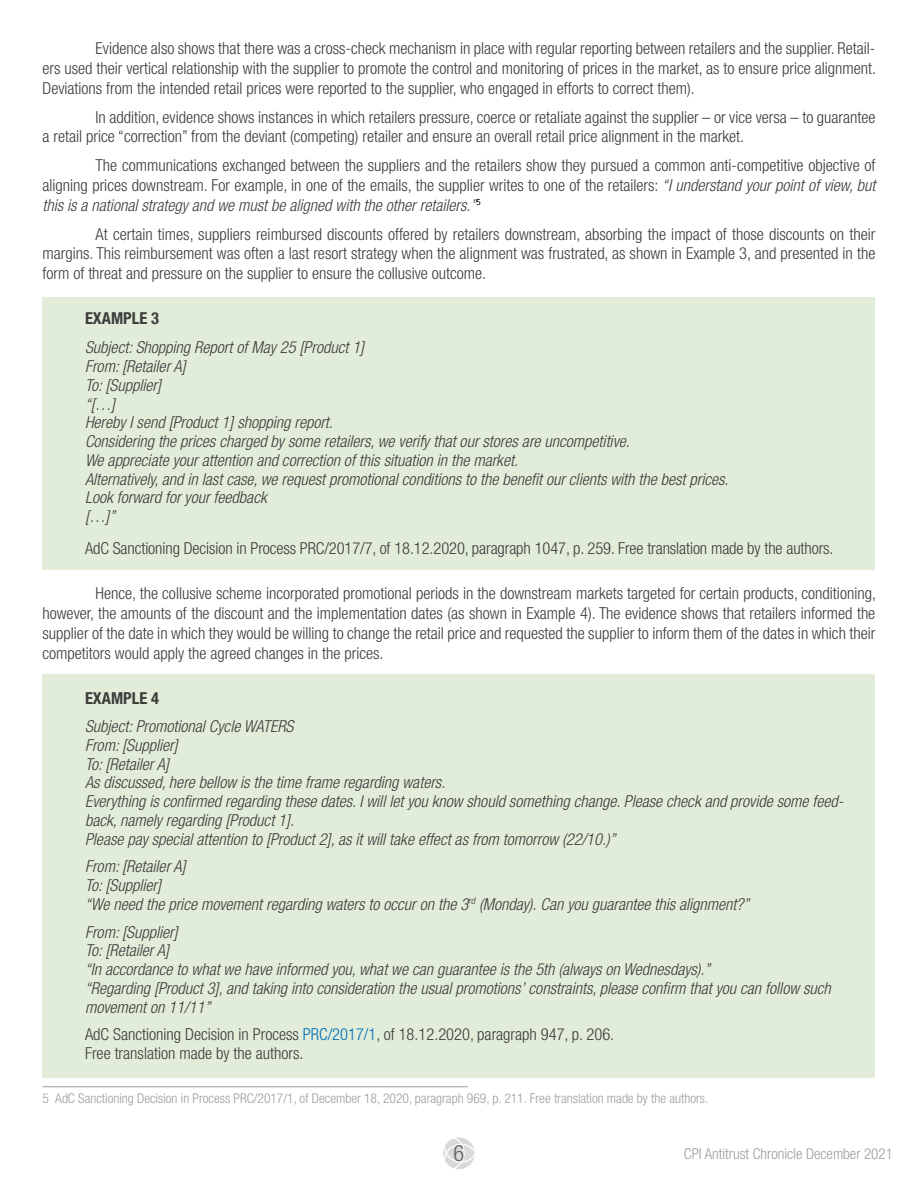
<style>
.page{position:relative;width:918px;height:1188px;background:#fff}
.page>*{position:absolute;margin:0;border:0;box-sizing:border-box;transform-origin:0 0}
.t1{font:300 condensed 22.5px "Helvetica Neue LT Std";color:#646363}
.t2{font:300 condensed 16.5px/19.8px "Helvetica Neue LT Std";color:#3c3c3b;text-align:justify}
.t3{font:italic 300 condensed 16.5px/18.8px "Helvetica Neue LT Std";color:#3c3c3b}
.t4{font:700 condensed 16.5px "Helvetica Neue LT Std";color:#3c3c3b}
.t5{font:300 condensed 15px "Helvetica Neue LT Std";color:#9d9d9c}
.t6{font:300 condensed 13.5px "Helvetica Neue LT Std";color:#9d9d9c}
.s1{font-style:italic}
.s2{color:#006fb7}
</style>
<div class="page">
<svg style="left:443px;top:1137px;width:32px;height:32px"></svg>
<div style="left:43px;top:674px;width:832px;height:404px;background:#e2edd9"></div>
<div style="left:43px;top:298px;width:832px;height:272px;background:#e2edd9"></div>
<hr style="left:43px;top:1086px;width:425px;height:1px;background:#9d9d9c">
<p class="t2" style="left:43px;top:38px;width:835px;text-indent:53px">Evidence also shows that there was a cross-check mechanism in place with regular reporting between retailers and the supplier. Retail&shy;ers used their vertical relationship with the supplier to promote the control and monitoring of prices in the market, as to ensure price alignment.<br>Deviations from the intended retail prices were reported to the supplier, who engaged in efforts to correct them).</p>
<p class="t2" style="left:43px;top:107px;width:835px;text-indent:53px">In addition, evidence shows instances in which retailers pressure, coerce or retaliate against the supplier – or vice versa – to guarantee a retail price “correction” from the deviant (competing) retailer and ensure an overall retail price alignment in the market.</p>
<p class="t2" style="left:43px;top:155px;width:835px;text-indent:53px">The communications exchanged between the suppliers and the retailers show they pursued a common anti-competitive objective of aligning prices downstream. For example, in one of the emails, the supplier writes to one of the retailers: <span class="s1">“I understand your point of view, but this is a national strategy and we must be aligned with the other retailers.”</span><sup>5</sup></p>
<p class="t2" style="left:43px;top:224px;width:834px;text-indent:53px">At certain times, suppliers reimbursed discounts offered by retailers downstream, absorbing the impact of those discounts on their margins. This reimbursement was often a last resort strategy when the alignment was frustrated, as shown in Example 3, and presented in the form of threat and pressure on the supplier to ensure the collusive outcome.</p>
<p class="t4" style="left:85px;top:308px;width:76px">EXAMPLE 3</p>
<p class="t3" style="left:85px;top:338px;width:645px">Subject: Shopping Report of May 25 [Product 1]<br>From: [Retailer A]<br>To: [Supplier]<br>“[…]<br>Hereby I send [Product 1] shopping report.<br>Considering the prices charged by some retailers, we verify that our stores are uncompetitive.<br>We appreciate your attention and correction of this situation in the market.<br>Alternatively, and in last case, we request promotional conditions to the benefit our clients with the best prices.<br>Look forward for your feedback<br>[…]”</p>
<p class="t2" style="left:85px;top:538px;width:750px">AdC Sanctioning Decision in Process PRC/2017/7, of 18.12.2020, paragraph 1047, p. 259. Free translation made by the authors.</p>
<p class="t2" style="left:43px;top:583px;width:835px;text-indent:53px">Hence, the collusive scheme incorporated promotional periods in the downstream markets targeted for certain products, conditioning, however, the amounts of the discount and the implementation dates (as shown in Example 4). The evidence shows that retailers informed the supplier of the date in which they would be willing to change the retail price and requested the supplier to inform them of the dates in which their competitors would apply the agreed changes in the prices.</p>
<p class="t4" style="left:85px;top:688px;width:76px">EXAMPLE 4</p>
<p class="t3" style="left:85px;top:717px;width:760px">Subject: Promotional Cycle WATERS<br>From: [Supplier]<br>To: [Retailer A]<br>As discussed, here bellow is the time frame regarding waters.<br>Everything is confirmed regarding these dates. I will let you know should something change. Please check and provide some feed&shy;back, namely regarding [Product 1].<br>Please pay special attention to [Product 2], as it will take effect as from tomorrow (22/10.)”</p>
<p class="t3" style="left:85px;top:858px;width:666px">From: [Retailer A]<br>To: [Supplier]<br>“We need the price movement regarding waters to occur on the 3<sup>rd</sup> (Monday). Can you guarantee this alignment?”</p>
<p class="t3" style="left:85px;top:923px;width:747px">From: [Supplier]<br>To: [Retailer A]<br>“In accordance to what we have informed you, what we can guarantee is the 5th (always on Wednesdays).”<br>“Regarding [Product 3], and taking into consideration the usual promotions’ constraints, please confirm that you can follow such movement on 11/11”</p>
<p class="t2" style="left:85px;top:1025px;width:531px;line-height:18.8px">AdC Sanctioning Decision in Process <span class="s2">PRC/2017/1</span>, of 18.12.2020, paragraph 947, p. 206.<br>Free translation made by the authors.</p>
<p class="t6" style="left:43px;top:1090px;width:667px">5 AdC Sanctioning Decision in Process PRC/2017/1, of December 18, 2020, paragraph 969, p. 211. Free translation made by the authors.</p>
<h1 class="t1" style="left:454px;top:1141px;width:12px">6</h1>
<p class="t5" style="left:684px;top:1145px;width:210px">CPI Antitrust Chronicle December 2021</p>
</div>
